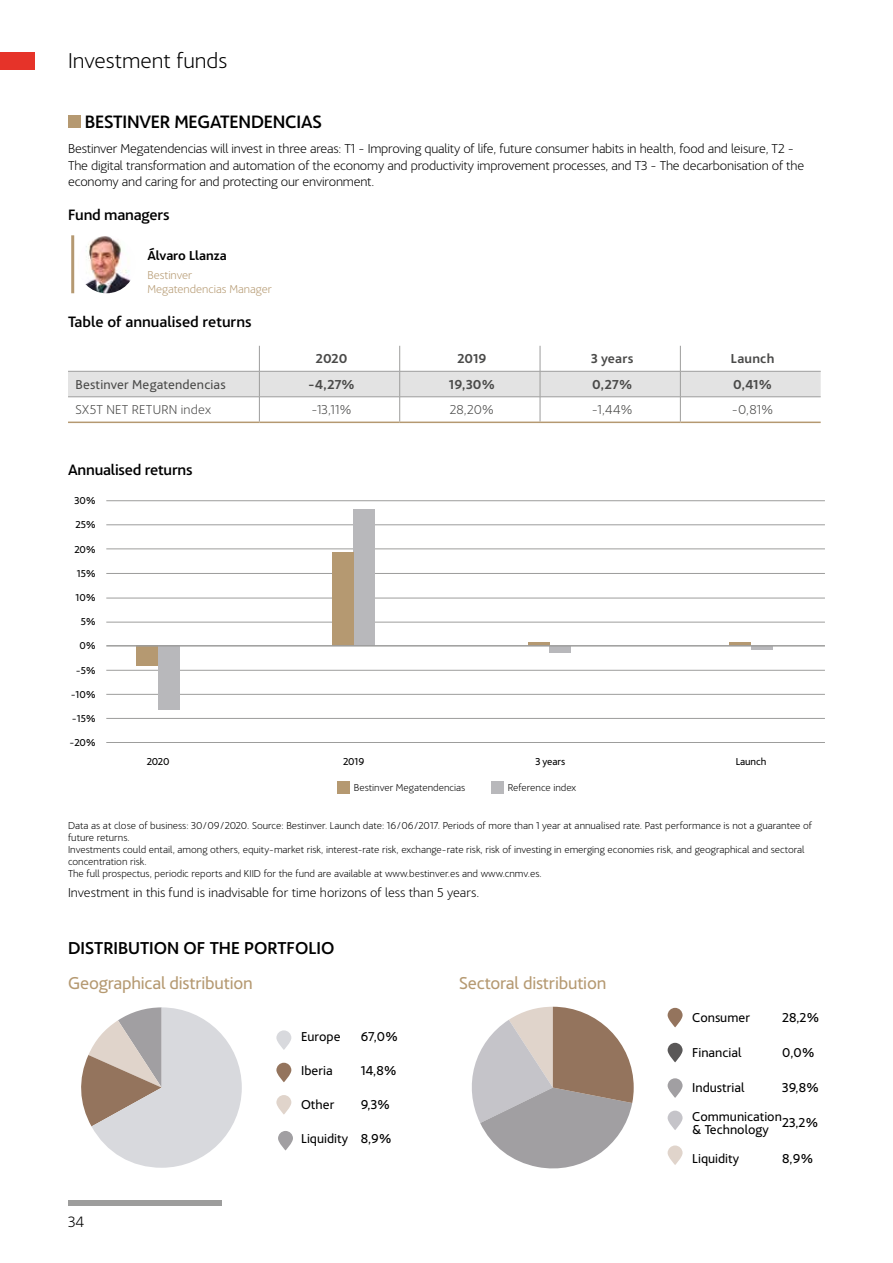
<style>
.page{position:relative;width:893px;height:1263px;background:#fff}
.page>*{position:absolute;margin:0;border:0;box-sizing:border-box;transform-origin:0 0}
.t1{font:200 22.5px "Acciona";color:#000}
.t2{font:500 18.75px "Acciona";letter-spacing:-.01em;color:#000}
.t3{font:18px "Acciona";letter-spacing:-.01em;color:#b59971}
.t4{font:500 18px "Acciona";color:#000}
.t5{font:500 15.75px "Acciona";letter-spacing:-.01em;color:#000}
.t6{font:200 15.75px "Acciona";color:#000}
.t7{font:200 13.5px/16.5px "Acciona";letter-spacing:-.01em;color:#000}
.t8{font:13.5px/13.5px "Acciona";color:#000}
.t9{font:200 13.5px "Acciona";letter-spacing:.015em;color:#4a4a49}
.t10{font:700 13.5px "Acciona";letter-spacing:.01em;color:#4a4a49}
.t11{font:13.5px "Acciona";letter-spacing:.01em;color:#4a4a49}
.t12{font:700 13.5px "Acciona";color:#000}
.t13{font:200 12px/14.4px "Acciona";color:#b59971}
.t14{font:200 10.5px/12px "Acciona";color:#000}
.t15{font:10.5px "Acciona";letter-spacing:-.01em;color:#000}
</style>
<div class="page">
<div style="left:0;top:52px;width:35px;height:17px;background:#e63329"></div>
<div style="left:68px;top:1200px;width:153px;height:5px;background:#9d9d9c"></div>
<svg style="left:68px;top:346px;width:753px;height:76px"></svg>
<hr style="left:68px;top:422px;width:191px;height:1px;background:#b59971">
<hr style="left:259px;top:422px;width:141px;height:1px;background:#b59971">
<hr style="left:400px;top:422px;width:140px;height:1px;background:#b59971">
<hr style="left:540px;top:422px;width:140px;height:1px;background:#b59971">
<hr style="left:680px;top:422px;width:141px;height:1px;background:#b59971">
<div style="left:68px;top:115px;width:13px;height:13px;background:#b59971"></div>
<hr style="left:106px;top:622px;width:719px;height:1px;background:#9d9d9c">
<hr style="left:106px;top:598px;width:719px;height:1px;background:#9d9d9c">
<hr style="left:106px;top:670px;width:719px;height:1px;background:#9d9d9c">
<hr style="left:106px;top:694px;width:719px;height:1px;background:#9d9d9c">
<hr style="left:106px;top:718px;width:719px;height:1px;background:#9d9d9c">
<hr style="left:106px;top:742px;width:719px;height:1px;background:#9d9d9c">
<hr style="left:106px;top:549px;width:719px;height:1px;background:#9d9d9c">
<hr style="left:106px;top:500px;width:719px;height:1px;background:#9d9d9c">
<hr style="left:106px;top:524px;width:719px;height:1px;background:#9d9d9c">
<hr style="left:106px;top:573px;width:719px;height:1px;background:#9d9d9c">
<div style="left:158px;top:646px;width:21px;height:64px;background:#b8b8bb"></div>
<div style="left:137px;top:646px;width:21px;height:20px;background:#b59971"></div>
<div style="left:549px;top:646px;width:21px;height:6px;background:#b8b8bb"></div>
<hr style="left:528px;top:643px;width:21px;height:3px;background:#b59971">
<div style="left:354px;top:510px;width:21px;height:136px;background:#b8b8bb"></div>
<div style="left:332px;top:552px;width:22px;height:94px;background:#b59971"></div>
<hr style="left:751px;top:646px;width:21px;height:3px;background:#b8b8bb">
<hr style="left:730px;top:643px;width:21px;height:3px;background:#b59971">
<hr style="left:106px;top:645px;width:719px;height:1px;background:#9d9d9c">
<div style="left:337px;top:781px;width:13px;height:12px;background:#b59971"></div>
<div style="left:491px;top:781px;width:13px;height:12px;background:#b8b8bb"></div>
<svg style="left:472px;top:1007px;width:162px;height:162px"></svg>
<svg style="left:81px;top:1007px;width:161px;height:161px"></svg>
<svg style="left:668px;top:1008px;width:15px;height:19px"></svg>
<svg style="left:668px;top:1043px;width:15px;height:19px"></svg>
<svg style="left:668px;top:1078px;width:15px;height:20px"></svg>
<svg style="left:668px;top:1110px;width:15px;height:20px"></svg>
<svg style="left:668px;top:1145px;width:15px;height:20px"></svg>
<svg style="left:276px;top:1030px;width:15px;height:20px"></svg>
<svg style="left:276px;top:1063px;width:15px;height:19px"></svg>
<svg style="left:276px;top:1095px;width:15px;height:19px"></svg>
<svg style="left:278px;top:1131px;width:15px;height:19px"></svg>
<img style="left:78px;top:236px;width:57px;height:57px;border-radius:28px">
<hr style="left:71px;top:235px;width:3px;height:58px;background:#b59971">
<h1 class="t1" style="left:68px;top:44px;width:161px">Investment funds</h1>
<h2 class="t2" style="left:85px;top:107px;width:239px">BESTINVER MEGATENDENCIAS</h2>
<p class="t7" style="left:68px;top:139px;width:738px">Bestinver Megatendencias will invest in three areas: T1 - Improving quality of life, future consumer habits in health, food and leisure, T2 -<br>The digital transformation and automation of the economy and productivity improvement processes, and T3 - The decarbonisation of the economy and caring for and protecting our environment.</p>
<h3 class="t5" style="left:68px;top:202px;width:103px">Fund managers</h3>
<p class="t12" style="left:147px;top:245px;width:81px">Álvaro Llanza</p>
<p class="t13" style="left:147px;top:267px;width:126px">Bestinver<br>Megatendencias Manager</p>
<h3 class="t5" style="left:68px;top:309px;width:185px">Table of annualised returns</h3>
<p class="t10" style="left:316px;top:348px;width:33px">2020</p>
<p class="t10" style="left:457px;top:348px;width:31px">2019</p>
<p class="t10" style="left:591px;top:348px;width:44px">3 years</p>
<p class="t10" style="left:731px;top:348px;width:45px">Launch</p>
<p class="t11" style="left:75px;top:374px;width:152px">Bestinver Megatendencias</p>
<p class="t10" style="left:308px;top:373px;width:48px">-4,27%</p>
<p class="t10" style="left:449px;top:373px;width:48px">19,30%</p>
<p class="t10" style="left:592px;top:373px;width:42px">0,27%</p>
<p class="t10" style="left:733px;top:373px;width:41px">0,41%</p>
<p class="t9" style="left:75px;top:400px;width:137px">SX5T NET RETURN index</p>
<p class="t9" style="left:311px;top:400px;width:42px">-13,11%</p>
<p class="t9" style="left:450px;top:400px;width:46px">28,20%</p>
<p class="t9" style="left:592px;top:400px;width:42px">-1,44%</p>
<p class="t9" style="left:732px;top:400px;width:43px">-0,81%</p>
<h3 class="t5" style="left:68px;top:457px;width:126px">Annualised returns</h3>
<p class="t15" style="left:74px;top:492px;width:23px">30%</p>
<p class="t15" style="left:75px;top:517px;width:22px">25%</p>
<p class="t15" style="left:74px;top:541px;width:23px">20%</p>
<p class="t15" style="left:77px;top:565px;width:21px">15%</p>
<p class="t15" style="left:76px;top:589px;width:22px">10%</p>
<p class="t15" style="left:81px;top:613px;width:17px">5%</p>
<p class="t15" style="left:80px;top:638px;width:18px">0%</p>
<p class="t15" style="left:76px;top:662px;width:22px">-5%</p>
<p class="t15" style="left:71px;top:686px;width:27px">-10%</p>
<p class="t15" style="left:72px;top:710px;width:26px">-15%</p>
<p class="t15" style="left:69px;top:734px;width:28px">-20%</p>
<p class="t15" style="left:147px;top:753px;width:24px">2020</p>
<p class="t15" style="left:343px;top:753px;width:23px">2019</p>
<p class="t15" style="left:535px;top:753px;width:31px">3 years</p>
<p class="t15" style="left:736px;top:753px;width:32px">Launch</p>
<p class="t14" style="left:354px;top:780px;width:113px">Bestinver Megatendencias</p>
<p class="t14" style="left:508px;top:781px;width:70px">Reference index</p>
<p class="t14" style="left:68px;top:818px;width:746px">Data as at close of business: 30/09/2020. Source: Bestinver. Launch date: 16/06/2017. Periods of more than 1 year at annualised rate. Past performance is not a guarantee of future returns.<br>Investments could entail, among others, equity-market risk, interest-rate risk, exchange-rate risk, risk of investing in emerging economies risk, and geographical and sectoral concentration risk.<br>The full prospectus, periodic reports and KIID for the fund are available at www.bestinver.es and www.cnmv.es.</p>
<p class="t7" style="left:68px;top:883px;width:413px">Investment in this fund is inadvisable for time horizons of less than 5 years.</p>
<h3 class="t4" style="left:68px;top:933px;width:268px">DISTRIBUTION OF THE PORTFOLIO</h3>
<h3 class="t3" style="left:68px;top:969px;width:186px">Geographical distribution</h3>
<h3 class="t3" style="left:459px;top:969px;width:149px">Sectoral distribution</h3>
<h3 class="t6" style="left:68px;top:1211px;width:18px">34</h3>
<p class="t8" style="left:301px;top:1029px;width:41px">Europe</p>
<p class="t8" style="left:361px;top:1029px;width:39px">67,0%</p>
<p class="t8" style="left:301px;top:1063px;width:33px">Iberia</p>
<p class="t8" style="left:361px;top:1063px;width:38px">14,8%</p>
<p class="t8" style="left:301px;top:1097px;width:35px">Other</p>
<p class="t8" style="left:361px;top:1097px;width:31px">9,3%</p>
<p class="t8" style="left:301px;top:1131px;width:92px">Liquidity 8,9%</p>
<p class="t8" style="left:692px;top:1009px;width:59px">Consumer</p>
<p class="t8" style="left:782px;top:1009px;width:39px">28,2%</p>
<p class="t8" style="left:692px;top:1044px;width:51px">Financial</p>
<p class="t8" style="left:782px;top:1044px;width:34px">0,0%</p>
<p class="t8" style="left:692px;top:1080px;width:54px">Industrial</p>
<p class="t8" style="left:782px;top:1080px;width:38px">39,8%</p>
<p class="t8" style="left:692px;top:1108px;width:91px">Communication &amp; Technology</p>
<p class="t8" style="left:782px;top:1115px;width:38px">23,2%</p>
<p class="t8" style="left:692px;top:1150px;width:48px">Liquidity</p>
<p class="t8" style="left:782px;top:1150px;width:33px">8,9%</p>
</div>
